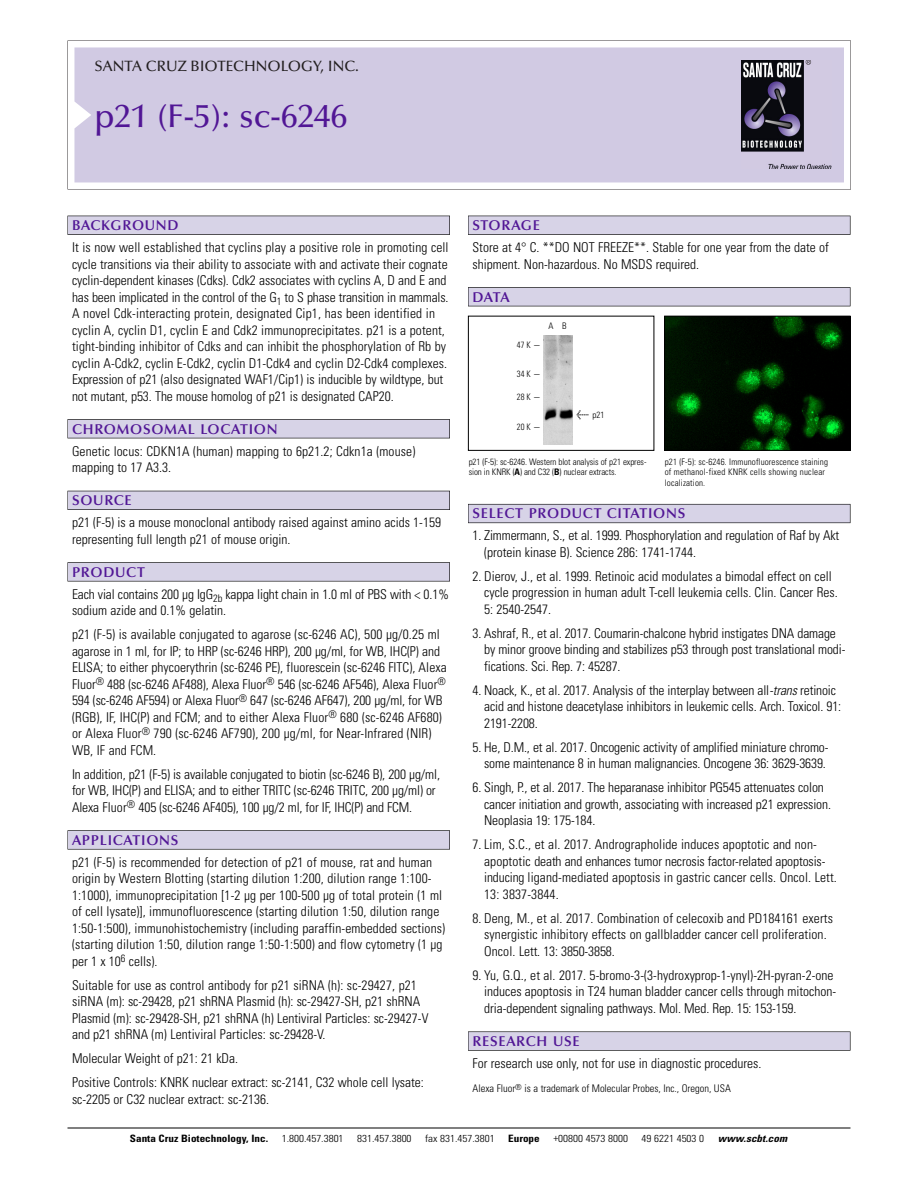
<style>
.page{position:relative;width:918px;height:1188px;background:#fff}
.page>*{position:absolute;margin:0;border:0;box-sizing:border-box;transform-origin:0 0}
.t1{font:500 33px "Optima";color:#511695}
.t2{font:500 15px "Optima";color:#231f20}
.t3{font:600 14.25px "Optima";letter-spacing:.05em;color:#511695}
.t4{font:300 condensed 13.5px/16.5px "Univers";color:#000}
.t5{font:300 condensed 10.5px "Univers";color:#000}
.t6{font:300 condensed 10.2px "Univers";color:#000;scale:1.1 1}
.t7{font:700 condensed 10.2px "Univers";color:#000;scale:1.1 1}
.t8{font:italic 700 condensed 10.2px "Univers";letter-spacing:.005em;color:#000;scale:1.1 1}
.t9{font:300 condensed 9px/10.5px "Univers";letter-spacing:.015em;color:#000}
.t10{font:300 condensed 9px/10.5px "Univers";letter-spacing:-.01em;color:#000}
.t11{font:300 condensed 9px "Univers";letter-spacing:.015em;color:#000;scale:.95 1}
.s1{font-family:"Meta Plus";font-weight:400;font-stretch:normal;font-size:10.5px}
.s2{font-weight:700}
.s3{font-style:italic}
</style>
<div class="page">
<svg style="left:68px;top:40px;width:783px;height:149px"></svg>
<div style="left:74px;top:47px;width:770px;height:135px;background:#d1cae3"></div>
<img style="left:741px;top:60px;width:90px;height:108px">
<div style="left:68px;top:216px;width:382px;height:19px;background:#525155"></div>
<div style="left:68px;top:216px;width:381px;height:18px;background:#d7d3e7"></div>
<div style="left:68px;top:419px;width:382px;height:19px;background:#525155"></div>
<div style="left:68px;top:420px;width:381px;height:18px;background:#d7d3e7"></div>
<div style="left:68px;top:491px;width:382px;height:19px;background:#525158"></div>
<div style="left:68px;top:491px;width:381px;height:18px;background:#d7d3e7"></div>
<div style="left:68px;top:562px;width:382px;height:19px;background:#575759"></div>
<div style="left:68px;top:563px;width:381px;height:18px;background:#d7d3e7"></div>
<svg style="left:68px;top:830px;width:382px;height:20px"></svg>
<div style="left:68px;top:831px;width:381px;height:18px;background:#d7d3e7"></div>
<div style="left:468px;top:216px;width:382px;height:19px;background:#525155"></div>
<div style="left:468px;top:216px;width:382px;height:18px;background:#d7d3e7"></div>
<div style="left:468px;top:287px;width:382px;height:19px;background:#525155"></div>
<div style="left:468px;top:288px;width:382px;height:18px;background:#d7d3e7"></div>
<div style="left:468px;top:504px;width:382px;height:19px;background:#66646d"></div>
<div style="left:468px;top:505px;width:382px;height:18px;background:#d7d3e7"></div>
<svg style="left:468px;top:1031px;width:382px;height:20px"></svg>
<div style="left:468px;top:1032px;width:382px;height:18px;background:#d7d3e7"></div>
<hr style="left:68px;top:1128px;width:782px;height:1px;background:#000">
<div style="left:468px;top:316px;width:186px;height:135px;border:1px solid #000"></div>
<img style="left:544px;top:335px;width:29px;height:110px">
<img style="left:666px;top:318px;width:182px;height:131px">
<div style="left:664px;top:316px;width:186px;height:135px;border:1px solid #000"></div>
<p class="t2" style="left:94px;top:61px;width:266px">SANTA CRUZ BIOTECHNOLOGY, INC.</p>
<h1 class="t1" style="left:94px;top:103px;width:254px">p21 (F-5): sc-6246</h1>
<p class="t3" style="left:72px;top:219px;width:108px">BACKGROUND</p>
<p class="t4" style="left:72px;top:240px;width:378px">It is now well established that cyclins play a positive role in promoting cell cycle transitions via their ability to associate with and activate their cognate cyclin-dependent kinases (Cdks). Cdk2 associates with cyclins A, D and E and has been implicated in the control of the G<sub>1</sub> to S phase transition in mammals.<br>A novel Cdk-interacting protein, designated Cip1, has been identified in cyclin A, cyclin D1, cyclin E and Cdk2 immunoprecipitates. p21 is a potent, tight-binding inhibitor of Cdks and can inhibit the phosphorylation of Rb by cyclin A-Cdk2, cyclin E-Cdk2, cyclin D1-Cdk4 and cyclin D2-Cdk4 complexes.<br>Expression of p21 (also designated WAF1/Cip1) is inducible by wildtype, but not mutant, p53. The mouse homolog of p21 is designated CAP20.</p>
<p class="t3" style="left:72px;top:423px;width:207px">CHROMOSOMAL LOCATION</p>
<p class="t4" style="left:72px;top:444px;width:345px">Genetic locus: CDKN1A (human) mapping to 6p21.2; Cdkn1a (mouse) mapping to 17 A3.3.</p>
<p class="t3" style="left:72px;top:495px;width:61px">SOURCE</p>
<p class="t4" style="left:72px;top:515px;width:370px">p21 (F-5) is a mouse monoclonal antibody raised against amino acids 1-159 representing full length p21 of mouse origin.</p>
<p class="t3" style="left:72px;top:566px;width:74px">PRODUCT</p>
<p class="t4" style="left:72px;top:587px;width:379px">Each vial contains 200 µg IgG<sub>2b</sub> kappa light chain in 1.0 ml of PBS with &lt; 0.1% sodium azide and 0.1% gelatin.</p>
<p class="t4" style="left:72px;top:627px;width:376px">p21 (F-5) is available conjugated to agarose (sc-6246 AC), 500 µg/0.25 ml agarose in 1 ml, for IP; to HRP (sc-6246 HRP), 200 µg/ml, for WB, IHC(P) and ELISA; to either phycoerythrin (sc-6246 PE), fluorescein (sc-6246 FITC), Alexa Fluor<sup>®</sup> 488 (sc-6246 AF488), Alexa Fluor<sup>®</sup> 546 (sc-6246 AF546), Alexa Fluor<sup>® </sup>594 (sc-6246 AF594) or Alexa Fluor<sup>®</sup> 647 (sc-6246 AF647), 200 µg/ml, for WB (RGB), IF, IHC(P) and FCM; and to either Alexa Fluor<sup>®</sup> 680 (sc-6246 AF680) or Alexa Fluor<sup>®</sup> 790 (sc-6246 AF790), 200 µg/ml, for Near-Infrared (NIR)<br>WB, IF and FCM.</p>
<p class="t4" style="left:72px;top:767px;width:370px">In addition, p21 (F-5) is available conjugated to biotin (sc-6246 B), 200 µg/ml, for WB, IHC(P) and ELISA; and to either TRITC (sc-6246 TRITC, 200 µg/ml) or<br>Alexa Fluor<sup>®</sup> 405 (sc-6246 AF405), 100 µg/2 ml, for IF, IHC(P) and FCM.</p>
<p class="t3" style="left:72px;top:834px;width:108px">APPLICATIONS</p>
<p class="t4" style="left:72px;top:855px;width:375px">p21 (F-5) is recommended for detection of p21 of mouse, rat and human origin by Western Blotting (starting dilution 1:200, dilution range 1:100- 1:1000), immunoprecipitation [1-2 µg per 100-500 µg of total protein (1 ml of cell lysate)], immunofluorescence (starting dilution 1:50, dilution range 1:50-1:500), immunohistochemistry (including paraffin-embedded sections) (starting dilution 1:50, dilution range 1:50-1:500) and flow cytometry (1 µg per 1 x 10<sup>6</sup> cells).</p>
<p class="t4" style="left:72px;top:978px;width:358px">Suitable for use as control antibody for p21 siRNA (h): sc-29427, p21 siRNA (m): sc-29428, p21 shRNA Plasmid (h): sc-29427-SH, p21 shRNA Plasmid (m): sc-29428-SH, p21 shRNA (h) Lentiviral Particles: sc-29427-V and p21 shRNA (m) Lentiviral Particles: sc-29428-V.</p>
<p class="t4" style="left:72px;top:1048px;width:353px;line-height:24px">Molecular Weight of p21: 21 kDa.<br>Positive Controls: KNRK nuclear extract: sc-2141, C32 whole cell lysate:</p>
<p class="t4" style="left:72px;top:1092px;width:199px">sc-2205 or C32 nuclear extract: sc-2136.</p>
<p class="t3" style="left:473px;top:219px;width:69px">STORAGE</p>
<p class="t4" style="left:473px;top:240px;width:358px">Store at 4° C. **DO NOT FREEZE**. Stable for one year from the date of shipment. Non-hazardous. No MSDS required.</p>
<p class="t3" style="left:473px;top:291px;width:39px">DATA</p>
<p class="t11" style="left:517px;top:341px;width:26px">47K-</p>
<p class="t11" style="left:517px;top:371px;width:26px">34K-</p>
<p class="t11" style="left:517px;top:393px;width:26px">28K-</p>
<p class="t11" style="left:517px;top:423px;width:26px">20K-</p>
<p class="t9" style="left:548px;top:322px;width:20px">A B</p>
<p class="t9" style="left:577px;top:410px;width:29px"><span class="s1">&lt;</span> p21</p>
<p class="t10" style="left:469px;top:457px;width:179px">p21 (F-5): sc-6246. Western blot analysis of p21 expres&shy;sion in KNRK (<span class="s2">A</span>) and C32 (<span class="s2">B</span>) nuclear extracts.</p>
<p class="t9" style="left:665px;top:457px;width:165px">p21 (F-5): sc-6246. Immunofluorescence staining of methanol-fixed KNRK cells showing nuclear localization.</p>
<p class="t3" style="left:473px;top:508px;width:214px">SELECT PRODUCT CITATIONS</p>
<p class="t4" style="left:484px;top:529px;width:357px;text-indent:-12px">1. Zimmermann, S., et al. 1999. Phosphorylation and regulation of Raf by Akt (protein kinase B). Science 286: 1741-1744.</p>
<p class="t4" style="left:484px;top:569px;width:355px;text-indent:-12px">2. Dierov, J., et al. 1999. Retinoic acid modulates a bimodal effect on cell cycle progression in human adult T-cell leukemia cells. Clin. Cancer Res.<br>5: 2540-2547.</p>
<p class="t4" style="left:484px;top:626px;width:363px;text-indent:-12px">3. Ashraf, R., et al. 2017. Coumarin-chalcone hybrid instigates DNA damage by minor groove binding and stabilizes p53 through post translational modi&shy;fications. Sci. Rep. 7: 45287.</p>
<p class="t4" style="left:484px;top:683px;width:359px;text-indent:-12px">4. Noack, K., et al. 2017. Analysis of the interplay between all<span class="s3">-trans</span> retinoic acid and histone deacetylase inhibitors in leukemic cells. Arch. Toxicol. 91:<br>2191-2208.</p>
<p class="t4" style="left:473px;top:740px;width:358px;text-align:right">5. He, D.M., et al. 2017. Oncogenic activity of amplified miniature chromo&shy;some maintenance 8 in human malignancies. Oncogene 36: 3629-3639.</p>
<p class="t4" style="left:484px;top:781px;width:348px;text-indent:-12px">6. Singh, P., et al. 2017. The heparanase inhibitor PG545 attenuates colon cancer initiation and growth, associating with increased p21 expression.<br>Neoplasia 19: 175-184.</p>
<p class="t4" style="left:484px;top:838px;width:354px;text-indent:-12px">7. Lim, S.C., et al. 2017. Andrographolide induces apoptotic and non&shy;apoptotic death and enhances tumor necrosis factor-related apoptosis&shy;inducing ligand-mediated apoptosis in gastric cancer cells. Oncol. Lett.<br>13: 3837-3844.</p>
<p class="t4" style="left:484px;top:911px;width:350px;text-indent:-12px">8. Deng, M., et al. 2017. Combination of celecoxib and PD184161 exerts synergistic inhibitory effects on gallbladder cancer cell proliferation.<br>Oncol. Lett. 13: 3850-3858.</p>
<p class="t4" style="left:484px;top:968px;width:353px;text-indent:-12px">9. Yu, G.Q., et al. 2017. 5-bromo-3-(3-hydroxyprop-1-ynyl)-2H-pyran-2-one induces apoptosis in T24 human bladder cancer cells through mitochon&shy;dria-dependent signaling pathways. Mol. Med. Rep. 15: 153-159.</p>
<p class="t3" style="left:473px;top:1035px;width:109px">RESEARCH USE</p>
<p class="t4" style="left:473px;top:1056px;width:290px">For research use only, not for use in diagnostic procedures.</p>
<p class="t5" style="left:473px;top:1084px;width:260px">Alexa Fluor<sup>®</sup> is a trademark of Molecular Probes, Inc., Oregon, USA</p>
<p class="t7" style="left:130px;top:1135px;width:127px">Santa Cruz Biotechnology, Inc.</p>
<p class="t6" style="left:282px;top:1135px;width:58px">1.800.457.3801</p>
<p class="t6" style="left:357px;top:1135px;width:51px">831.457.3800</p>
<p class="t6" style="left:425px;top:1135px;width:65px">fax 831.457.3801</p>
<p class="t7" style="left:508px;top:1135px;width:30px">Europe</p>
<p class="t6" style="left:553px;top:1135px;width:69px">+00800 4573 8000</p>
<p class="t6" style="left:642px;top:1135px;width:58px">49 6221 4503 0</p>
<p class="t8" style="left:718px;top:1135px;width:64px">www.scbt.com</p>
</div>
